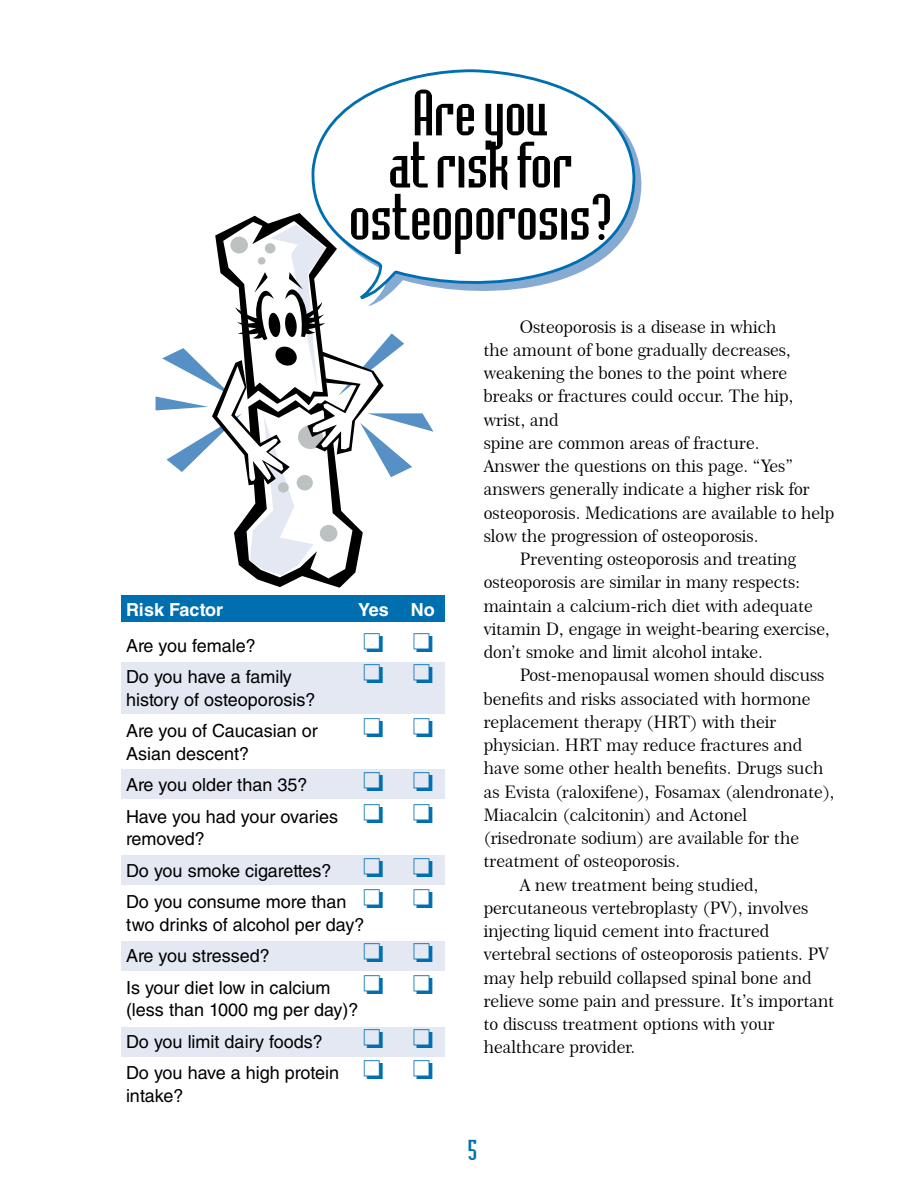
<style>
.page{position:relative;width:918px;height:1188px;background:#fff}
.page>*{position:absolute;margin:0;border:0;box-sizing:border-box;transform-origin:0 0}
.t1{font:30px "Badloc ICG";color:#006faf}
.Body_text{font:18px/22.5px "Helvetica LT Std";color:#000}
.Body_text-2{font:700 18px "Helvetica LT Std";color:#fff}
.Body_text-3{font:17.25px/23.2px "Century 751 BT Roman No 2 B";color:#000}
.s1{color:#006faf}
</style>
<div class="page">
<div style="left:122px;top:1028px;width:324px;height:30px;background:#e4e8f3"></div>
<div style="left:122px;top:941px;width:324px;height:30px;background:#e4e8f3"></div>
<div style="left:122px;top:855px;width:324px;height:30px;background:#e4e8f3"></div>
<div style="left:122px;top:769px;width:324px;height:30px;background:#e4e8f3"></div>
<div style="left:122px;top:662px;width:324px;height:51px;background:#e4e8f3"></div>
<div style="left:122px;top:596px;width:324px;height:26px;background:#006faf"></div>
<svg style="left:255px;top:575px;width:98px;height:13px"></svg>
<svg style="left:374px;top:70px;width:263px;height:183px"></svg>
<svg style="left:156px;top:90px;width:454px;height:485px"></svg>
<p class="Body_text-2" style="left:126px;top:599px;width:99px">Risk Factor</p>
<p class="Body_text-2" style="left:358px;top:599px;width:78px">Yes No</p>
<p class="Body_text" style="left:126px;top:634px;width:131px">Are you female?</p>
<p class="Body_text" style="left:126px;top:666px;width:167px">Do you have a family</p>
<p class="Body_text" style="left:126px;top:688px;width:191px">history of osteoporosis?</p>
<p class="Body_text" style="left:126px;top:720px;width:193px">Are you of Caucasian or</p>
<p class="Body_text" style="left:126px;top:742px;width:125px">Asian descent?</p>
<p class="Body_text" style="left:126px;top:774px;width:183px">Are you older than 35?</p>
<p class="Body_text" style="left:126px;top:805px;width:309px">Have you had your ovaries <span class="s1">❏</span> <span class="s1">❏ </span>removed?</p>
<p class="Body_text" style="left:126px;top:859px;width:309px">Do you smoke cigarettes? <span class="s1">❏</span> <span class="s1">❏</span></p>
<p class="Body_text" style="left:126px;top:891px;width:309px">Do you consume more than <span class="s1">❏</span> <span class="s1">❏ </span>two drinks of alcohol per day?</p>
<p class="Body_text" style="left:126px;top:945px;width:145px">Are you stressed?</p>
<p class="Body_text" style="left:126px;top:976px;width:309px">Is your diet low in calcium <span class="s1">❏</span> <span class="s1">❏ </span>(less than 1000 mg per day)?</p>
<p class="Body_text" style="left:126px;top:1030px;width:198px">Do you limit dairy foods?</p>
<p class="Body_text" style="left:126px;top:1062px;width:309px">Do you have a high protein <span class="s1">❏</span> <span class="s1">❏ </span>intake?</p>
<p class="Body_text-3" style="left:484px;top:315px;width:352px;text-indent:36px">Osteoporosis is a disease in which<br>the amount of bone gradually decreases, weakening the bones to the point where breaks or fractures could occur. The hip, wrist, and<br>spine are common areas of fracture.<br>Answer the questions on this page. “Yes” answers generally indicate a higher risk for osteoporosis. Medications are available to help slow the progression of osteoporosis.</p>
<p class="Body_text-3" style="left:484px;top:547px;width:348px;text-indent:36px">Preventing osteoporosis and treating osteoporosis are similar in many respects: maintain a calcium-rich diet with adequate vitamin D, engage in weight-bearing exercise, don’t smoke and limit alcohol intake.</p>
<p class="Body_text-3" style="left:484px;top:664px;width:353px;text-indent:36px">Post-menopausal women should discuss benefits and risks associated with hormone replacement therapy (HRT) with their physician. HRT may reduce fractures and have some other health benefits. Drugs such as Evista (raloxifene), Fosamax (alendronate), Miacalcin (calcitonin) and Actonel (risedronate sodium) are available for the treatment of osteoporosis.</p>
<p class="Body_text-3" style="left:484px;top:873px;width:352px;text-indent:36px">A new treatment being studied, percutaneous vertebroplasty (PV), involves injecting liquid cement into fractured vertebral sections of osteoporosis patients. PV may help rebuild collapsed spinal bone and relieve some pain and pressure. It’s important to discuss treatment options with your healthcare provider.</p>
<h1 class="t1" style="left:468px;top:1134px;width:11px">5</h1>
</div>
